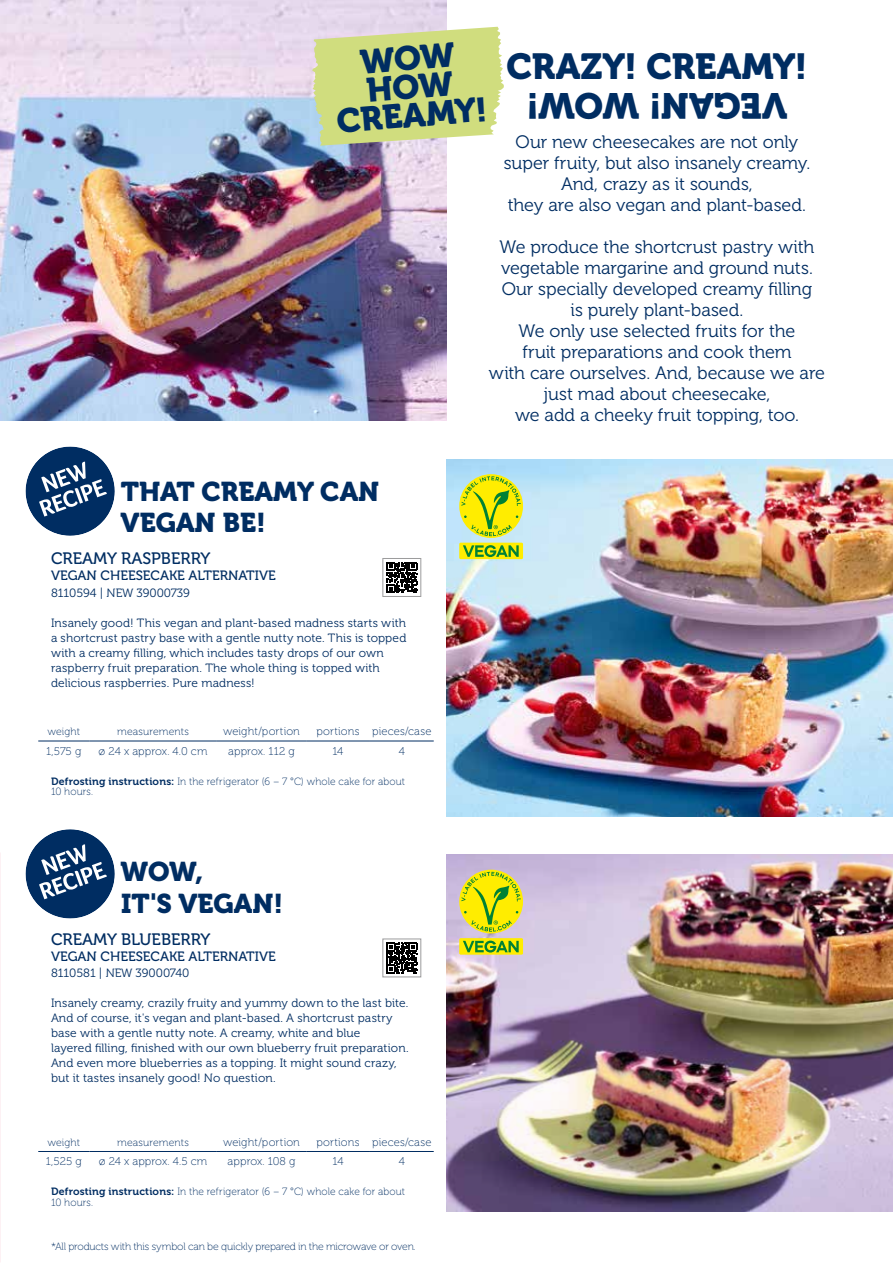
<style>
.page{position:relative;width:893px;height:1263px;background:#fff}
.page>*{position:absolute;margin:0;border:0;box-sizing:border-box;transform-origin:0 0}
.t1{font:36px "Museo 900";color:#002d62}
.t2{font:33.75px/28.5px "Museo 900";color:#002d62;text-align:center}
.t3{font:27px/31.5px "Museo 900";color:#002d62}
.t4{font:18px/21px "Museo 300";letter-spacing:-.005em;color:#002d62;text-align:center}
.t5{font:16.5px "Museo 500";color:#002d62}
.t6{font:13.5px "Museo 500";color:#002d62}
.t7{font:12px/15px "Museo 300";letter-spacing:.01em;color:#002d62}
.t8{font:11.25px "Museo 100";letter-spacing:.01em;color:#002d62}
.t9{font:10.5px/10.5px "Museo 100";letter-spacing:.01em;color:#002d62}
.t10{font:10.5px "Museo 100";letter-spacing:-.02em;color:#002d62}
.s1{font-family:"Museo 700"}
</style>
<div class="page">
<img style="left:0;top:0;width:446px;height:421px">
<svg style="left:312px;top:27px;width:192px;height:119px"></svg>
<svg style="left:386px;top:562px;width:32px;height:31px"></svg>
<svg style="left:387px;top:562px;width:30px;height:31px"></svg>
<div style="left:383px;top:558px;width:38px;height:39px;border:1px solid #9c9c9d"></div>
<hr style="left:38px;top:741px;width:51px;height:1px;background:#002d62">
<hr style="left:89px;top:741px;width:128px;height:1px;background:#002d62">
<hr style="left:217px;top:741px;width:89px;height:1px;background:#002d62">
<hr style="left:306px;top:741px;width:64px;height:1px;background:#002d62">
<hr style="left:370px;top:741px;width:64px;height:1px;background:#002d62">
<svg style="left:386px;top:942px;width:32px;height:32px"></svg>
<svg style="left:387px;top:943px;width:30px;height:30px"></svg>
<div style="left:383px;top:939px;width:38px;height:38px;border:1px solid #9c9c9d"></div>
<hr style="left:38px;top:1151px;width:51px;height:1px;background:#002d62">
<hr style="left:89px;top:1151px;width:128px;height:1px;background:#002d62">
<hr style="left:217px;top:1151px;width:89px;height:1px;background:#002d62">
<hr style="left:306px;top:1151px;width:64px;height:1px;background:#002d62">
<hr style="left:370px;top:1151px;width:64px;height:1px;background:#002d62">
<img style="left:446px;top:459px;width:447px;height:357px">
<img style="left:446px;top:855px;width:447px;height:357px">
<svg style="left:459px;top:474px;width:64px;height:64px"></svg>
<svg style="left:461px;top:476px;width:60px;height:60px"></svg>
<div style="left:459px;top:543px;width:64px;height:16px;background:#ffed00"></div>
<svg style="left:463px;top:545px;width:56px;height:12px"></svg>
<svg style="left:459px;top:870px;width:64px;height:63px"></svg>
<svg style="left:461px;top:872px;width:60px;height:60px"></svg>
<svg style="left:459px;top:938px;width:64px;height:17px"></svg>
<svg style="left:463px;top:941px;width:56px;height:11px"></svg>
<svg style="left:26px;top:446px;width:89px;height:90px"></svg>
<svg style="left:26px;top:829px;width:89px;height:89px"></svg>
<h2 class="t2" style="left:331px;top:51px;width:152px;rotate:-5deg">WOW<br>HOW<br>CREAMY!</h2>
<h1 class="t1" style="left:506px;top:46px;width:302px">CRAZY! CREAMY!</h1>
<h1 class="t1" style="left:788px;top:127px;width:263px;rotate:-180deg">VEGAN! WOW!</h1>
<h3 class="t4" style="left:504px;top:132px;width:308px">Our new cheesecakes are not only super fruity, but also insanely creamy.<br>And, crazy as it sounds,<br>they are also vegan and plant-based.</h3>
<p class="t4" style="left:489px;top:237px;width:338px">We produce the shortcrust pastry with vegetable margarine and ground nuts.<br>Our specially developed creamy filling<br>is purely plant-based.<br>We only use selected fruits for the<br>fruit preparations and cook them<br>with care ourselves. And, because we are just mad about cheesecake,<br>we add a cheeky fruit topping, too.</p>
<h3 class="t3" style="left:121px;top:476px;width:260px">THAT CREAMY CAN<br>VEGAN BE!</h3>
<h3 class="t5" style="left:51px;top:550px;width:161px">CREAMY RASPBERRY</h3>
<p class="t6" style="left:51px;top:568px;width:226px">VEGAN CHEESECAKE ALTERNATIVE</p>
<p class="t7" style="left:51px;top:585px;width:140px">8110594 | NEW 39000739</p>
<p class="t7" style="left:51px;top:615px;width:357px">Insanely good! This vegan and plant-based madness starts with a shortcrust pastry base with a gentle nutty note. This is topped with a creamy filling, which includes tasty drops of our own raspberry fruit preparation. The whole thing is topped with delicious raspberries. Pure madness!</p>
<p class="t9" style="left:47px;top:726px;width:34px">weight</p>
<p class="t9" style="left:117px;top:726px;width:73px">measurements</p>
<p class="t8" style="left:223px;top:726px;width:78px">weight/portion</p>
<p class="t8" style="left:316px;top:726px;width:116px">portions pieces/case</p>
<p class="t8" style="left:46px;top:745px;width:37px">1,575 g</p>
<p class="t8" style="left:99px;top:745px;width:110px">ø 24 x approx. 4.0 cm</p>
<p class="t8" style="left:228px;top:745px;width:68px">approx. 112 g</p>
<p class="t8" style="left:333px;top:745px;width:12px">14</p>
<p class="t8" style="left:399px;top:745px;width:8px">4</p>
<p class="t9" style="left:51px;top:776px;width:356px"><span class="s1">Defrosting instructions:</span> In the refrigerator (6 – 7 °C) whole cake for about<br>10 hours.</p>
<h3 class="t3" style="left:121px;top:856px;width:164px">WOW,<br>IT'S VEGAN!</h3>
<h3 class="t5" style="left:51px;top:930px;width:161px">CREAMY BLUEBERRY</h3>
<p class="t6" style="left:51px;top:948px;width:226px">VEGAN CHEESECAKE ALTERNATIVE</p>
<p class="t7" style="left:51px;top:966px;width:140px">8110581 | NEW 39000740</p>
<p class="t7" style="left:51px;top:996px;width:359px">Insanely creamy, crazily fruity and yummy down to the last bite.<br>And of course, it's vegan and plant-based. A shortcrust pastry base with a gentle nutty note. A creamy, white and blue<br>layered filling, finished with our own blueberry fruit preparation.<br>And even more blueberries as a topping. It might sound crazy, but it tastes insanely good! No question.</p>
<p class="t9" style="left:47px;top:1137px;width:34px">weight</p>
<p class="t9" style="left:117px;top:1137px;width:73px">measurements</p>
<p class="t8" style="left:223px;top:1136px;width:78px">weight/portion</p>
<p class="t8" style="left:316px;top:1136px;width:116px">portions pieces/case</p>
<p class="t8" style="left:46px;top:1155px;width:37px">1,525 g</p>
<p class="t8" style="left:99px;top:1155px;width:110px">ø 24 x approx. 4.5 cm</p>
<p class="t8" style="left:228px;top:1155px;width:69px">approx. 108 g</p>
<p class="t8" style="left:333px;top:1155px;width:12px">14</p>
<p class="t8" style="left:399px;top:1155px;width:8px">4</p>
<p class="t9" style="left:51px;top:1187px;width:356px"><span class="s1">Defrosting instructions:</span> In the refrigerator (6 – 7 °C) whole cake for about<br>10 hours.</p>
<p class="t10" style="left:51px;top:1241px;width:366px">*All products with this symbol can be quickly prepared in the microwave or oven.</p>
</div>
